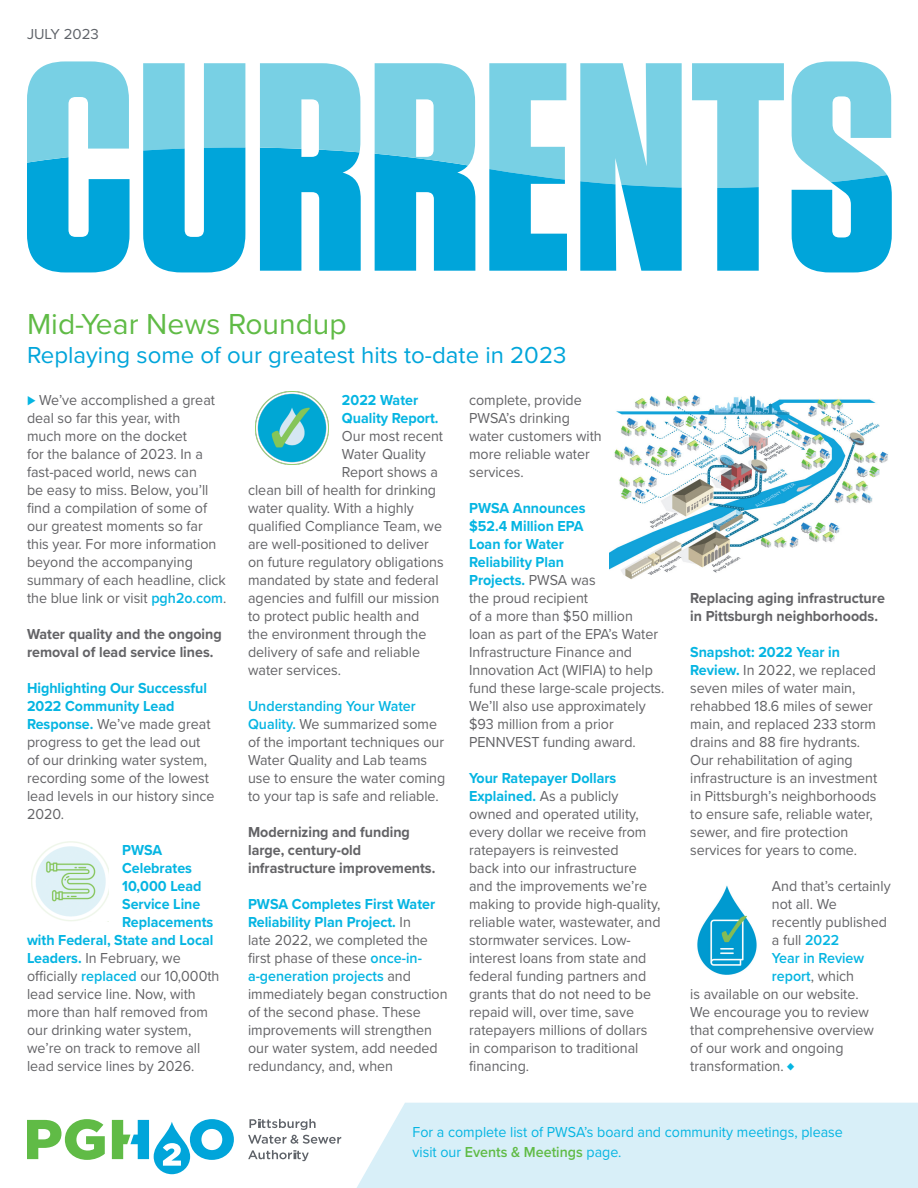
<style>
.page{position:relative;width:918px;height:1188px;background:#fff}
.page>*{position:absolute;margin:0;border:0;box-sizing:border-box;transform-origin:0 0}
.t1{font:30px "Proxima Nova";color:#60bb46}
.t2{font:24px "Proxima Nova";color:#00a5da}
.t3{font:15px/18px "Proxima Nova";color:#636366;scale:.95 1}
.t4{font:700 15px/18px "Proxima Nova";color:#636366;scale:.95 1}
.t5{font:700 15px "Proxima Nova";color:#05b5e2;scale:.95 1}
.t6{font:15px/19.8px "Proxima Nova";color:#05b5e2;scale:.95 1}
.t7{font:600 15px "Proxima Nova";color:#05b5e2;scale:.95 1}
.t8{font:15px "Proxima Nova";color:#5f6369}
.s1{color:#05b5e2}
.s2{font-weight:600;color:#05b5e2}
.s3{font-weight:700;color:#05b5e2}
.s4{font-weight:400;color:#636366}
.s5{font-weight:600;color:#60bb46}
</style>
<div class="page">
<div style="left:357px;top:1103px;width:561px;height:85px;background:#d8eff8"></div>
<svg style="left:27px;top:1119px;width:78px;height:41px"></svg>
<svg style="left:112px;top:1119px;width:122px;height:55px"></svg>
<svg style="left:248px;top:1119px;width:93px;height:25px"></svg>
<svg style="left:248px;top:1150px;width:61px;height:11px"></svg>
<svg style="left:27px;top:61px;width:103px;height:211px"></svg>
<svg style="left:143px;top:63px;width:102px;height:209px"></svg>
<svg style="left:260px;top:63px;width:101px;height:208px;background:#4fc1e2"></svg>
<svg style="left:375px;top:63px;width:100px;height:208px;background:#4fc1e2"></svg>
<svg style="left:489px;top:63px;width:78px;height:208px"></svg>
<svg style="left:580px;top:63px;width:102px;height:208px;background:#60c7e4"></svg>
<svg style="left:692px;top:63px;width:92px;height:208px"></svg>
<svg style="left:792px;top:61px;width:100px;height:211px"></svg>
<img style="left:256px;top:392px;width:72px;height:72px">
<img style="left:32px;top:842px;width:77px;height:79px">
<img style="left:697px;top:885px;width:60px;height:90px">
<img style="left:610px;top:395px;width:278px;height:184px">
<p class="t8" style="left:27px;top:23px;width:73px">JULY 2023</p>
<p class="t1" style="left:27px;top:302px;width:321px">Mid-Year News Roundup</p>
<p class="t2" style="left:27px;top:337px;width:541px">Replaying some of our greatest hits to-date in 2023</p>
<p class="t3" style="left:27px;top:390px;width:211px"><span class="s1">⊲</span> We’ve accomplished a great deal so far this year, with<br>much more on the docket<br>for the balance of 2023. In a fast-paced world, news can<br>be easy to miss. Below, you’ll find a compilation of some of our greatest moments so far this year. For more information beyond the accompanying summary of each headline, click the blue link or visit <span class="s2">pgh2o.com</span>.</p>
<p class="t4" style="left:27px;top:625px;width:207px">Water quality and the ongoing removal of lead service lines.</p>
<p class="t3" style="left:27px;top:678px;width:199px"><span class="s3">Highlighting Our Successful<br>2022 Community Lead<br>Response.</span> We’ve made great progress to get the lead out of our drinking water system, recording some of the lowest lead levels in our history since<br>2020.</p>
<p class="t5" style="left:122px;top:839px;width:44px">PWSA</p>
<p class="t5" style="left:122px;top:857px;width:75px">Celebrates</p>
<p class="t5" style="left:122px;top:875px;width:85px">10,000 Lead</p>
<p class="t5" style="left:122px;top:893px;width:84px">Service Line</p>
<p class="t5" style="left:122px;top:911px;width:97px">Replacements</p>
<p class="t5" style="left:27px;top:929px;width:198px">with Federal, State and Local</p>
<p class="t3" style="left:27px;top:948px;width:163px"><span class="s3">Leaders.</span> In February, we</p>
<p class="t3" style="left:27px;top:966px;width:204px">officially <span class="s2">replaced</span> our 10,000th</p>
<p class="t3" style="left:27px;top:984px;width:179px">lead service line. Now, with</p>
<p class="t3" style="left:27px;top:1002px;width:192px">more than half removed from</p>
<p class="t3" style="left:27px;top:1020px;width:175px">our drinking water system,</p>
<p class="t3" style="left:27px;top:1038px;width:184px">we’re on track to remove all</p>
<p class="t3" style="left:27px;top:1056px;width:178px">lead service lines by 2026.</p>
<p class="t5" style="left:342px;top:389px;width:82px">2022 Water</p>
<p class="t5" style="left:342px;top:407px;width:103px">Quality Report.</p>
<p class="t3" style="left:342px;top:426px;width:108px">Our most recent</p>
<p class="t3" style="left:342px;top:444px;width:90px">Water Quality</p>
<p class="t3" style="left:342px;top:462px;width:103px">Report shows a</p>
<p class="t3" style="left:248px;top:480px;width:199px">clean bill of health for drinking</p>
<p class="t3" style="left:248px;top:498px;width:176px">water quality. With a highly</p>
<p class="t3" style="left:248px;top:516px;width:206px">qualified Compliance Team, we</p>
<p class="t3" style="left:248px;top:534px;width:192px">are well-positioned to deliver</p>
<p class="t3" style="left:248px;top:552px;width:207px">on future regulatory obligations</p>
<p class="t3" style="left:248px;top:570px;width:202px">mandated by state and federal</p>
<p class="t3" style="left:248px;top:588px;width:203px">agencies and fulfill our mission</p>
<p class="t3" style="left:248px;top:606px;width:182px">to protect public health and</p>
<p class="t3" style="left:248px;top:624px;width:189px">the environment through the</p>
<p class="t3" style="left:248px;top:642px;width:183px">delivery of safe and reliable</p>
<p class="t3" style="left:248px;top:660px;width:99px">water services.</p>
<p class="t3" style="left:248px;top:696px;width:209px"><span class="s2">Understanding Your Water<br>Quality.</span> We summarized some of the important techniques our<br>Water Quality and Lab teams use to ensure the water coming to your tap is safe and reliable.</p>
<p class="t4" style="left:248px;top:823px;width:199px">Modernizing and funding large, century-old infrastructure improvements.</p>
<p class="t3" style="left:248px;top:894px;width:212px"><span class="s3">PWSA Completes First Water<br>Reliability Plan Project.</span> In<br>late 2022, we completed the first phase of these <span class="s2">once-in&shy;a-generation projects</span> and immediately began construction of the second phase. These improvements will strengthen our water system, add needed redundancy, and, when</p>
<p class="t3" style="left:469px;top:390px;width:141px">complete, provide<br>PWSA’s drinking water customers with more reliable water services.</p>
<p class="t3" style="left:469px;top:498px;width:207px"><span class="s3">PWSA Announces<br>$52.4 Million EPA<br>Loan for Water<br>Reliability Plan<br>Projects.</span> PWSA was<br>the proud recipient<br>of a more than $50 million<br>loan as part of the EPA’s Water<br>Infrastructure Finance and<br>Innovation Act (WIFIA) to help fund these large-scale projects.<br>We’ll also use approximately $93 million from a prior<br>PENNVEST funding award.</p>
<p class="t3" style="left:469px;top:768px;width:203px"><span class="s3">Your Ratepayer Dollars<br>Explained.</span> As a publicly owned and operated utility, every dollar we receive from ratepayers is reinvested<br>back into our infrastructure and the improvements we’re making to provide high-quality, reliable water, wastewater, and stormwater services. Low&shy;interest loans from state and federal funding partners and grants that do not need to be repaid will, over time, save ratepayers millions of dollars in comparison to traditional financing.</p>
<p class="t4" style="left:690px;top:589px;width:206px">Replacing aging infrastructure in Pittsburgh neighborhoods.</p>
<p class="t3" style="left:690px;top:642px;width:199px"><span class="s3">Snapshot: 2022 Year in<br>Review.</span> In 2022, we replaced seven miles of water main, rehabbed 18.6 miles of sewer main, and replaced 233 storm drains and 88 fire hydrants.<br>Our rehabilitation of aging infrastructure is an investment in Pittsburgh’s neighborhoods to ensure safe, reliable water, sewer, and fire protection services for years to come.</p>
<p class="t3" style="left:772px;top:876px;width:126px">And that’s certainly</p>
<p class="t3" style="left:772px;top:894px;width:70px">not all. We</p>
<p class="t3" style="left:772px;top:912px;width:123px">recently published</p>
<p class="t3" style="left:772px;top:930px;width:72px">a full <span class="s2">2022</span></p>
<p class="t7" style="left:772px;top:947px;width:99px">Year in Review</p>
<p class="t7" style="left:772px;top:965px;width:88px">report<span class="s4">, which</span></p>
<p class="t3" style="left:690px;top:984px;width:179px">is available on our website.</p>
<p class="t3" style="left:690px;top:1002px;width:190px">We encourage you to review</p>
<p class="t3" style="left:690px;top:1020px;width:195px">that comprehensive overview</p>
<p class="t3" style="left:690px;top:1038px;width:163px">of our work and ongoing</p>
<p class="t3" style="left:690px;top:1056px;width:111px">transformation. <span class="s1">♦</span></p>
<p class="t6" style="left:413px;top:1121px;width:455px">For a complete list of PWSA’s board and community meetings, please visit our <span class="s5">Events &amp; Meetings</span> page.</p>
</div>
